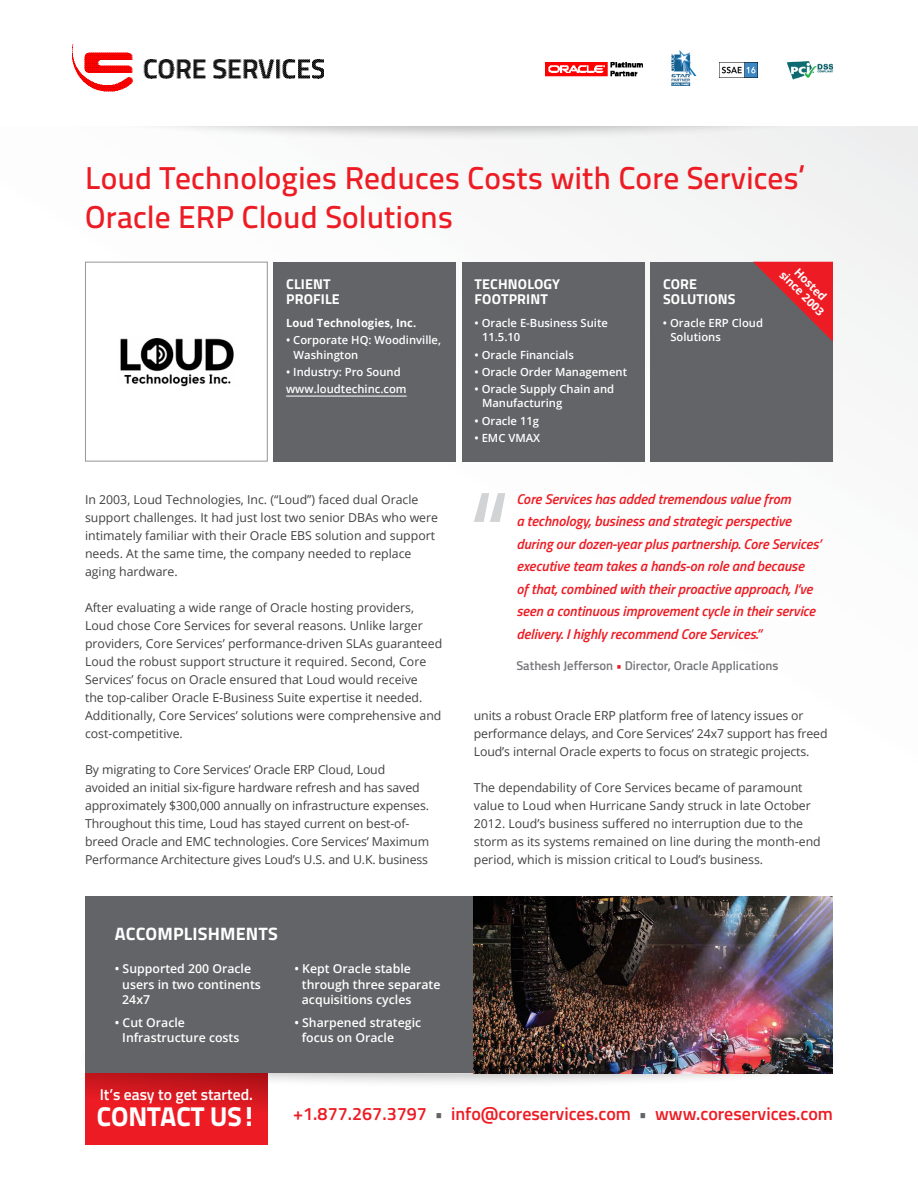
<style>
.page{position:relative;width:918px;height:1188px;background:#fff}
.page>*{position:absolute;margin:0;border:0;box-sizing:border-box;transform-origin:0 0}
.t1{font:31.5px/39px "Titillium Text 25 L 600 wt";color:#ed1c24}
.Contact_us{font:27px "Titillium Text 25 L 999 wt";color:#fff}
.Contact_info{font:600 18px "Titillium Web";color:#ed1c24}
.Accomplishments_titl{font:700 18px "Titillium Web";letter-spacing:.01em;color:#fff}
.Get_started{font:600 15.6px "Titillium Web";color:#fff}
.Client_quote{font:italic 600 14.25px/22.5px "Titillium Web";color:#ed1c24}
.Profile_Title{font:700 14.25px/15px "Titillium Web";letter-spacing:.01em;color:#fff}
.Client_quote_signatu{font:600 12.75px "Titillium Web";color:#77787b}
.Text{font:12.3px/18px "Open Sans";color:#414142}
.Accomplishments_bull{font:600 12.3px/15.8px "Open Sans";color:#fff}
.Profile_bullet{font:600 11.25px/14.2px "Open Sans";color:#fff}
.Profile_Customer_Nam{font:700 11.25px "Open Sans";color:#fff}
.Profile_link_url{font:600 11.25px "Open Sans";color:#fff}
.Hosted_since{font:700 11.25px "Open Sans";color:#fff}
.s1{color:#ed1c24}
.s2{color:#636467}
</style>
<div class="page">
<div style="left:0;top:33px;width:918px;height:116px;background:#000;opacity:.25"></div>
<div style="left:0;top:0;width:918px;height:126px;background:#fff"></div>
<div style="left:75px;top:1029px;width:775px;height:67px;background:#000;opacity:.25"></div>
<div style="left:273px;top:262px;width:183px;height:200px;background:#636467"></div>
<div style="left:462px;top:262px;width:183px;height:200px;background:#636467"></div>
<div style="left:650px;top:262px;width:183px;height:200px;background:#636467"></div>
<img style="left:120px;top:338px;width:114px;height:49px">
<div style="left:85px;top:262px;width:183px;height:200px;border:1px solid #939598"></div>
<svg style="left:85px;top:1073px;width:183px;height:71px;background:#dd1921"></svg>
<div style="left:85px;top:896px;width:748px;height:177px;background:#636467"></div>
<img style="left:73px;top:52px;width:251px;height:40px">
<img style="left:672px;top:50px;width:24px;height:35px">
<img style="left:546px;top:63px;width:97px;height:14px">
<img style="left:719px;top:63px;width:39px;height:14px">
<img style="left:787px;top:61px;width:46px;height:18px">
<hr style="left:286px;top:396px;width:121px;height:1px;background:#fff">
<img style="left:474px;top:896px;width:359px;height:177px">
<svg style="left:474px;top:493px;width:31px;height:29px"></svg>
<svg style="left:753px;top:262px;width:80px;height:80px"></svg>
<p class="t1" style="left:85px;top:156px;width:721px">Loud Technologies Reduces Costs with Core Services’<br>Oracle ERP Cloud Solutions</p>
<p class="Profile_Title" style="left:286px;top:276px;width:55px">CLIENT<br>PROFILE</p>
<p class="Profile_Customer_Nam" style="left:286px;top:315px;width:132px">Loud Technologies, Inc.</p>
<p class="Profile_bullet" style="left:294px;top:333px;width:149px;text-indent:-8px">• Corporate HQ: Woodinville,<br>Washington</p>
<p class="Profile_bullet" style="left:286px;top:364px;width:116px">• Industry: Pro Sound</p>
<p class="Profile_link_url" style="left:286px;top:381px;width:122px">www.loudtechinc.com</p>
<p class="Text" style="left:85px;top:490px;width:355px">In 2003, Loud Technologies, Inc. (“Loud”) faced dual Oracle support challenges. It had just lost two senior DBAs who were intimately familiar with their Oracle EBS solution and support needs. At the same time, the company needed to replace aging hardware.</p>
<p class="Text" style="left:85px;top:598px;width:359px">After evaluating a wide range of Oracle hosting providers, Loud chose Core Services for several reasons. Unlike larger providers, Core Services’ performance-driven SLAs guaranteed Loud the robust support structure it required. Second, Core Services’ focus on Oracle ensured that Loud would receive<br>the top-caliber Oracle E-Business Suite expertise it needed.<br>Additionally, Core Services’ solutions were comprehensive and cost-competitive.</p>
<p class="Text" style="left:85px;top:760px;width:346px">By migrating to Core Services’ Oracle ERP Cloud, Loud avoided an initial six-figure hardware refresh and has saved approximately $300,000 annually on infrastructure expenses.<br>Throughout this time, Loud has stayed current on best-of&shy;breed Oracle and EMC technologies. Core Services’ Maximum Performance Architecture gives Loud’s U.S. and U.K. business</p>
<p class="Accomplishments_titl" style="left:115px;top:920px;width:163px">ACCOMPLISHMENTS</p>
<p class="Accomplishments_bull" style="left:122px;top:960px;width:140px;text-indent:-8px">• Supported 200 Oracle users in two continents<br>24x7</p>
<p class="Accomplishments_bull" style="left:122px;top:1014px;width:119px;text-indent:-8px">• Cut Oracle<br>Infrastructure costs</p>
<p class="Accomplishments_bull" style="left:302px;top:960px;width:140px;text-indent:-8px">• Kept Oracle stable through three separate acquisitions cycles</p>
<p class="Accomplishments_bull" style="left:302px;top:1014px;width:121px;text-indent:-8px">• Sharpened strategic focus on Oracle</p>
<p class="Profile_Title" style="left:475px;top:276px;width:87px">TECHNOLOGY<br>FOOTPRINT</p>
<p class="Profile_bullet" style="left:482px;top:316px;width:127px;text-indent:-8px">• Oracle E-Business Suite<br>11.5.10</p>
<p class="Profile_bullet" style="left:475px;top:347px;width:101px">• Oracle Financials</p>
<p class="Profile_bullet" style="left:475px;top:364px;width:154px">• Oracle Order Management</p>
<p class="Profile_bullet" style="left:482px;top:382px;width:134px;text-indent:-8px">• Oracle Supply Chain and<br>Manufacturing</p>
<p class="Profile_bullet" style="left:475px;top:413px;width:66px">• Oracle 11g</p>
<p class="Profile_bullet" style="left:475px;top:430px;width:67px">• EMC VMAX</p>
<p class="Profile_Title" style="left:663px;top:276px;width:73px">CORE<br>SOLUTIONS</p>
<p class="Profile_bullet" style="left:670px;top:316px;width:94px;text-indent:-8px">• Oracle ERP Cloud<br>Solutions</p>
<p class="Hosted_since" style="left:802px;top:265px;width:41px;rotate:45deg">Hosted</p>
<p class="Hosted_since" style="left:787px;top:267px;width:59px;rotate:45deg">since 2003</p>
<p class="Client_quote" style="left:516px;top:487px;width:306px">Core Services has added tremendous value from<br>a technology, business and strategic perspective during our dozen-year plus partnership. Core Services’ executive team takes a hands-on role and because<br>of that, combined with their proactive approach, I’ve seen a continuous improvement cycle in their service delivery. I highly recommend Core Services.”</p>
<p class="Client_quote_signatu" style="left:516px;top:656px;width:264px">Sathesh Jefferson <span class="s1">•</span> Director, Oracle Applications</p>
<p class="Text" style="left:474px;top:706px;width:355px">units a robust Oracle ERP platform free of latency issues or performance delays, and Core Services’ 24x7 support has freed<br>Loud’s internal Oracle experts to focus on strategic projects.</p>
<p class="Text" style="left:474px;top:778px;width:348px">The dependability of Core Services became of paramount value to Loud when Hurricane Sandy struck in late October 2012. Loud’s business suffered no interruption due to the storm as its systems remained on line during the month-end period, which is mission critical to Loud’s business.</p>
<p class="Get_started" style="left:100px;top:1083px;width:155px">It’s easy to get started.</p>
<p class="Contact_us" style="left:97px;top:1096px;width:161px">CONTACT US!</p>
<p class="Contact_info" style="left:293px;top:1100px;width:541px">+1.877.267.3797 <span class="s2">•</span> info@coreservices.com <span class="s2">•</span> www.coreservices.com</p>
</div>
